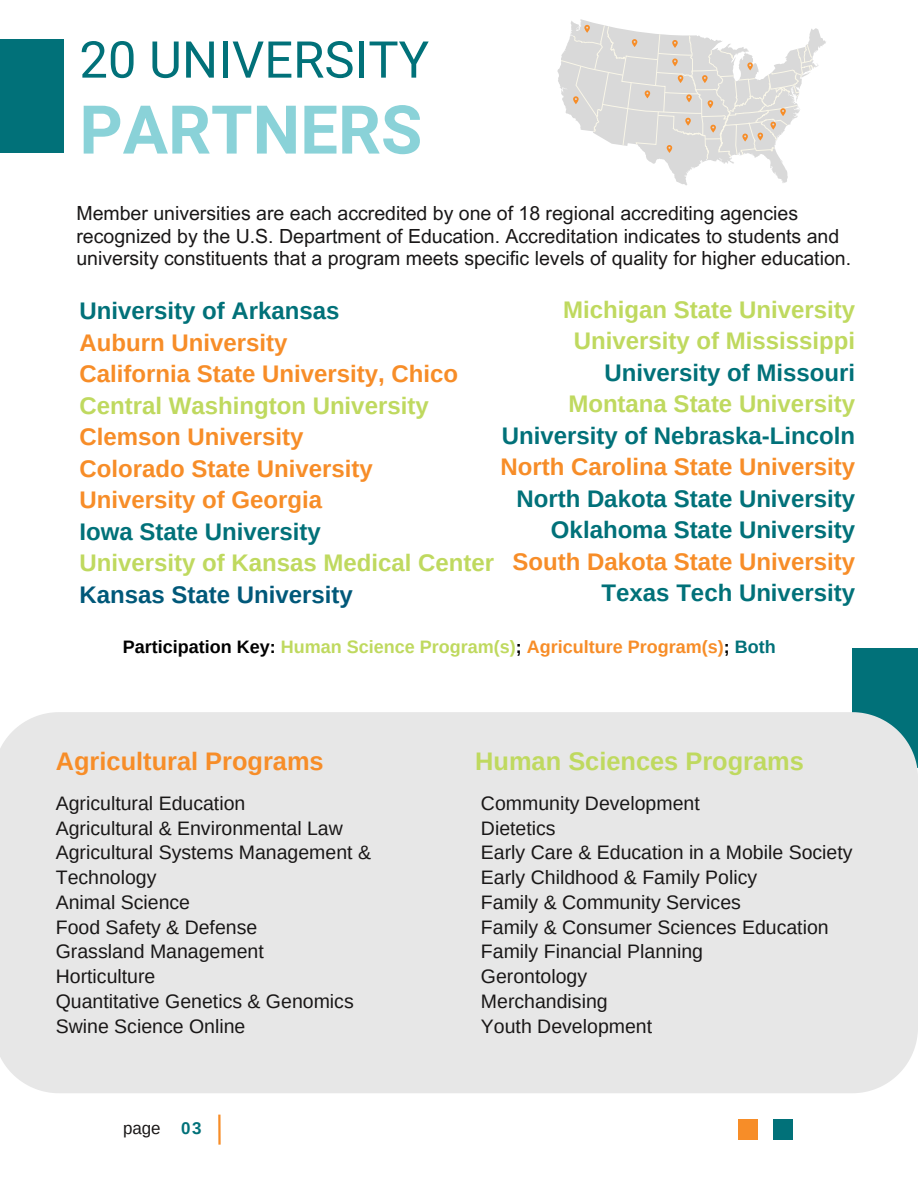
<style>
.page{position:relative;width:918px;height:1188px;background:#fff}
.page>*{position:absolute;margin:0;border:0;box-sizing:border-box;transform-origin:0 0}
.t1{font:700 67.35px "Roboto";color:#8ad2d8}
.t2{font:50.85px "Roboto";color:#017179}
.t3{font:700 25.35px "Arimo";color:#bfd95f}
.t4{font:700 25.35px "Arimo";color:#f78d28}
.t5{font:700 24px/31.5px "Arimo";color:#017179;text-align:right}
.t6{font:700 24px/31.5px "Arimo";color:#f78d28}
.t7{font:19.5px/24.8px "Arimo";color:#191717}
.t8{font:19.5px/22.5px "Arial MT Pro";color:#191717}
.t9{font:700 18px "Arimo";color:#bfd95f}
.t10{font:16.95px "Arimo";color:#191717}
.t11{font:700 16.95px "Arimo";color:#017179}
.s1{color:#017179}
.s2{color:#bfd95f}
.s3{color:#005879}
.s4{color:#f78d28}
.s5{color:#000}
</style>
<div class="page">
<hr style="left:218px;top:1115px;width:3px;height:30px;background:#f78d28">
<div style="left:738px;top:1120px;width:20px;height:20px;background:#f78d28"></div>
<div style="left:773px;top:1120px;width:20px;height:20px;background:#017179"></div>
<div style="left:0;top:39px;width:64px;height:114px;background:#017179"></div>
<div style="left:852px;top:649px;width:66px;height:119px;background:#017179"></div>
<svg style="left:557px;top:19px;width:269px;height:166px"></svg>
<svg style="left:561px;top:25px;width:253px;height:134px"></svg>
<div style="left:0;top:712px;width:918px;height:381px;background:#e7e7e7"></div>
<h2 class="t2" style="left:79px;top:30px;width:351px">20 UNIVERSITY</h2>
<h1 class="t1" style="left:79px;top:91px;width:344px">PARTNERS</h1>
<p class="t8" style="left:76px;top:205px;width:776px">Member universities are each accredited by one of 18 regional accrediting agencies recognized by the U.S. Department of Education. Accreditation indicates to students and university constituents that a program meets specific levels of quality for higher education.</p>
<p class="t6" style="left:79px;top:295px;width:416px"><span class="s1">University of Arkansas<br></span>Auburn University<br>California State University, Chico<br><span class="s2">Central Washington University<br></span>Clemson University<br>Colorado State University<br>University of Georgia<br><span class="s1">Iowa State University<br></span><span class="s2">University of Kansas Medical Center<br></span><span class="s3">Kansas State University</span></p>
<p class="t5" style="left:500px;top:294px;width:356px"><span class="s2">Michigan State University<br>University of Mississippi<br></span>University of Missouri<br><span class="s2">Montana State University<br></span>University of Nebraska-Lincoln<br><span class="s4">North Carolina State University<br></span>North Dakota State University<br>Oklahoma State University<br><span class="s4">South Dakota State University<br></span>Texas Tech University</p>
<p class="t9" style="left:123px;top:636px;width:655px"><span class="s5">Participation Key:</span> Human Science Program(s)<span class="s5">;</span> <span class="s4">Agriculture Program(s)</span><span class="s5">;</span> <span class="s1">Both</span></p>
<p class="t4" style="left:56px;top:747px;width:269px">Agricultural Programs</p>
<p class="t7" style="left:56px;top:791px;width:317px">Agricultural Education<br>Agricultural &amp; Environmental Law<br>Agricultural Systems Management &amp;<br>Technology<br>Animal Science<br>Food Safety &amp; Defense<br>Grassland Management<br>Horticulture<br>Quantitative Genetics &amp; Genomics<br>Swine Science Online</p>
<p class="t10" style="left:123px;top:1119px;width:39px">page</p>
<p class="t11" style="left:181px;top:1119px;width:22px">03</p>
<p class="t3" style="left:475px;top:747px;width:330px">Human Sciences Programs</p>
<p class="t7" style="left:481px;top:791px;width:373px">Community Development<br>Dietetics<br>Early Care &amp; Education in a Mobile Society<br>Early Childhood &amp; Family Policy<br>Family &amp; Community Services<br>Family &amp; Consumer Sciences Education<br>Family Financial Planning<br>Gerontology<br>Merchandising<br>Youth Development</p>
</div>
